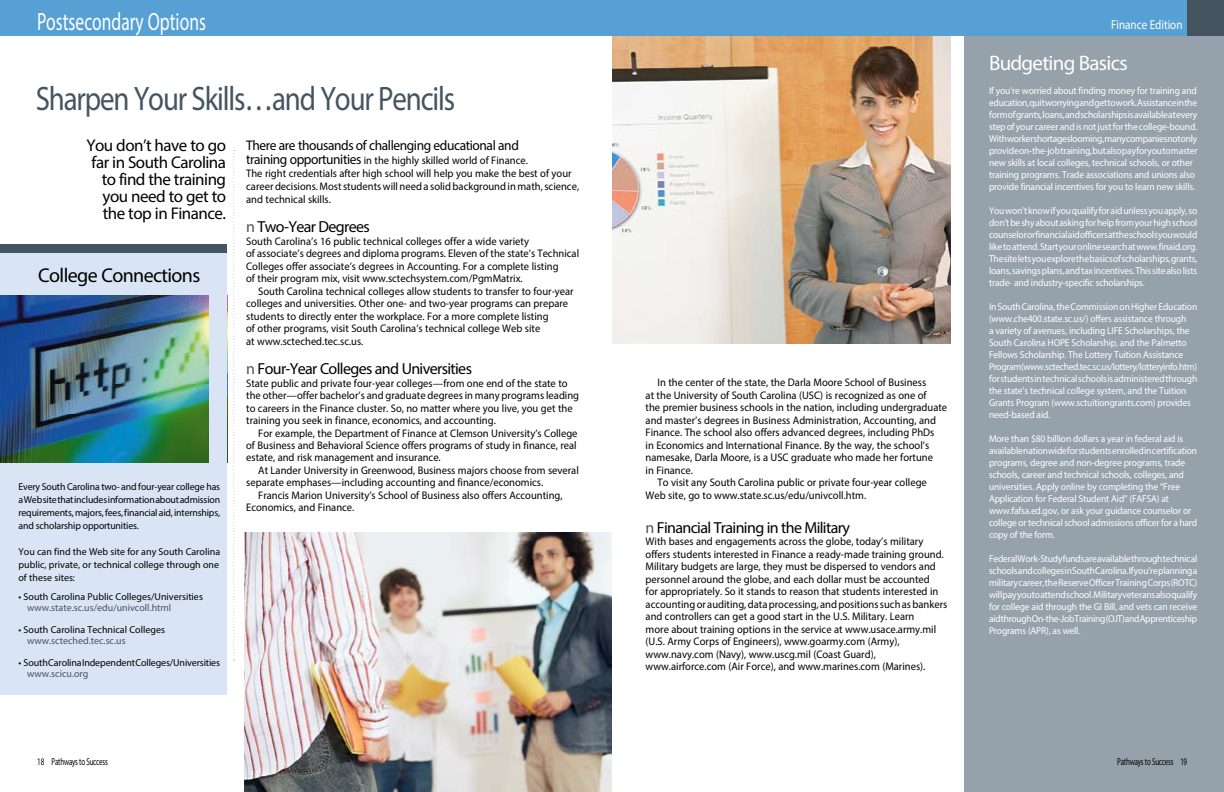
<style>
.page{position:relative;width:1224px;height:792px;background:#fff}
.page>*{position:absolute;margin:0;border:0;box-sizing:border-box;transform-origin:0 0}
.t1{font:34px "Myriad Pro";letter-spacing:-.04em;color:#455560;scale:.85 1}
.t2{font:25px "Myriad Pro";color:#fff;scale:.7 1}
.t3{font:21px "Myriad Pro";letter-spacing:-.035em;color:#fff}
.t4{font:20px "Myriad Pro";letter-spacing:-.03em;color:#000}
.t5{font:17px/17px "Myriad Pro";letter-spacing:-.03em;color:#000;text-align:right}
.t6{font:16px "Myriad Pro";letter-spacing:-.04em;color:#000}
.t7{font:14px "Myriad Pro";letter-spacing:-.03em;color:#000;scale:.96 1}
.t8{font:13px "Myriad Pro";color:#fff;scale:.85 1}
.t9{font:11px/12.5px "Myriad Pro";color:#000;scale:.96 1}
.t10{font:10px/12px "Myriad Pro";letter-spacing:-.015em;color:#fff;scale:.95 1}
.t11{font:10px/13px "Myriad Pro";color:#000;text-align:justify}
.t12{font:10px "Myriad Pro";color:#455560}
.t13{font:10px "Myriad Pro";color:#000;scale:.7 1}
.s1{font-size:14px}
.s2{color:#455560}
</style>
<div class="page">
<div style="left:964px;top:0;width:260px;height:792px;background:#95a2ac"></div>
<div style="left:0;top:0;width:612px;height:36px;background:#56a0d3"></div>
<div style="left:612px;top:0;width:612px;height:36px;background:#56a0d3"></div>
<div style="left:1188px;top:0;width:36px;height:36px;background:#455560"></div>
<svg style="left:233px;top:150px;width:2px;height:511px"></svg>
<img style="left:244px;top:532px;width:368px;height:260px">
<div style="left:0;top:248px;width:227px;height:447px;background:#d9e5f4"></div>
<div style="left:0;top:244px;width:227px;height:9px;background:#455560"></div>
<img style="left:0;top:296px;width:209px;height:166px">
<img style="left:612px;top:36px;width:338px;height:307px">
<h2 class="t2" style="left:37px;top:6px;width:243px">Postsecondary Options</h2>
<h1 class="t1" style="left:36px;top:77px;width:495px">Sharpen Your Skills…and Your Pencils</h1>
<h3 class="t5" style="left:86px;top:136px;width:141px">You don’t have to go far in South Carolina to find the training you need to get to the top in Finance.</h3>
<h3 class="t4" style="left:38px;top:263px;width:164px">College Connections</h3>
<p class="t11" style="left:18px;top:480px;width:203px">Every South Carolina two- and four-year college has a Web site that includes information about admission requirements, majors, fees, financial aid, internships, and scholarship opportunities.</p>
<p class="t11" style="left:18px;top:545px;width:203px">You can find the Web site for any South Carolina public, private, or technical college through one of these sites:</p>
<p class="t11" style="left:18px;top:590px;width:186px">• South Carolina Public Colleges/Universities</p>
<p class="t12" style="left:27px;top:601px;width:146px">www.state.sc.us/edu/univcoll.html</p>
<p class="t11" style="left:18px;top:623px;width:148px">• South Carolina Technical Colleges</p>
<p class="t12" style="left:27px;top:634px;width:100px">www.scteched.tec.sc.us</p>
<p class="t11" style="left:18px;top:656px;width:203px">• South Carolina Independent Colleges/Universities</p>
<p class="t12" style="left:27px;top:667px;width:63px">www.scicu.org</p>
<p class="t7" style="left:246px;top:136px;width:286px">There are thousands of challenging educational and</p>
<p class="t9" style="left:246px;top:153px;width:348px;line-height:13px"><span class="s1">training opportunities</span> in the highly skilled world of Finance.<br>The right credentials after high school will help you make the best of your career decisions. Most students will need a solid background in math, science, and technical skills.</p>
<h3 class="t6" style="left:246px;top:217px;width:125px"><span class="s2">n</span> Two-Year Degrees</h3>
<p class="t9" style="left:246px;top:234px;width:348px">South Carolina’s 16 public technical colleges offer a wide variety<br>of associate’s degrees and diploma programs. Eleven of the state’s Technical Colleges offer associate’s degrees in Accounting. For a complete listing<br>of their program mix, visit www.sctechsystem.com/PgmMatrix.<br>South Carolina technical colleges allow students to transfer to four-year colleges and universities. Other one- and two-year programs can prepare students to directly enter the workplace. For a more complete listing<br>of other programs, visit South Carolina’s technical college Web site<br>at www.scteched.tec.sc.us.</p>
<h3 class="t6" style="left:246px;top:359px;width:227px"><span class="s2">n</span> Four-Year Colleges and Universities</h3>
<p class="t9" style="left:246px;top:376px;width:348px">State public and private four-year colleges—from one end of the state to the other—offer bachelor’s and graduate degrees in many programs leading to careers in the Finance cluster. So, no matter where you live, you get the training you seek in finance, economics, and accounting.<br>For example, the Department of Finance at Clemson University’s College of Business and Behavioral Science offers programs of study in finance, real estate, and risk management and insurance.<br>At Lander University in Greenwood, Business majors choose from several separate emphases—including accounting and finance/economics.<br>Francis Marion University’s School of Business also offers Accounting, Economics, and Finance.</p>
<p class="t9" style="left:646px;top:376px;width:316px">I n the center of the state, the Darla Moore School of Business<br>at the University of South Carolina (USC) is recognized as one of<br>the premier business schools in the nation, including undergraduate and master’s degrees in Business Administration, Accounting, and Finance. The school also offers advanced degrees, including PhDs<br>in Economics and International Finance. By the way, the school’s namesake, Darla Moore, is a USC</p>
<p class="t9" style="left:791px;top:451px;width:149px">graduate who made her fortune</p>
<p class="t9" style="left:646px;top:464px;width:294px">in Finance.<br>To visit any South Carolina public or private four-year college<br>Web site, go to www.state.sc.us/edu/univcoll.htm.</p>
<h3 class="t6" style="left:646px;top:518px;width:206px"><span class="s2">n</span> Financial Training in the Military</h3>
<p class="t9" style="left:646px;top:535px;width:316px">With bases and engagements across the globe, today’s military offers students interested in Finance a ready-made training ground.<br>Military budgets are large, they must be dispersed to vendors and personnel around the globe, and each dollar must be accounted<br>for appropriately. So it stands to reason that students interested in accounting or auditing, data processing, and positions such as bankers and controllers can get a good start in the U.S. Military. Learn<br>more about training options in the service at www.usace.army.mil (U.S. Army Corps of Engineers), www.goarmy.com (Army), www.navy.com (Navy), www.uscg.mil (Coast Guard), www.airforce.com (Air Force), and www.marines.com (Marines).</p>
<p class="t13" style="left:37px;top:756px;width:103px">18 Pathways to Success</p>
<p class="t8" style="left:1111px;top:17px;width:85px">Finance Edition</p>
<h3 class="t3" style="left:989px;top:50px;width:140px">Budgeting Basics</h3>
<p class="t10" style="left:989px;top:85px;width:221px">If you’re worried about finding money for training and education, quit worrying and get to work. Assistance in the form of grants, loans, and scholarships is available at every step of your career and is not just for the college-bound.<br>With worker shortages looming, many companies not only provide on-the-job training, but also pay for you to master new skills at local colleges, technical schools, or other training programs. Trade associations and unions also provide financial incentives for you to learn new skills.</p>
<p class="t10" style="left:989px;top:205px;width:221px;text-align:justify">You won’t know if you qualify for aid unless you apply, so don’t be shy about asking for help from your high school counselor or financial aid officers at the schools you would like to attend. Start your online search at www.finaid.org.<br>The site lets you explore the basics of scholarships, grants, loans, savings plans, and tax incentives. This site also lists trade- and industry-specific scholarships.</p>
<p class="t10" style="left:989px;top:301px;width:221px">In South Carolina, the Commission on Higher Education (www.che400.state.sc.us/) offers assistance through<br>a variety of avenues, including LIFE Scholarships, the South Carolina HOPE Scholarship, and the Palmetto Fellows Scholarship. The Lottery Tuition Assistance Program (www.scteched.tec.sc.us/lottery/lotteryinfo.htm) for students in technical schools is administered through the state’s technical college system, and the Tuition Grants Program (www.sctuitiongrants.com) provides need-based aid.</p>
<p class="t10" style="left:989px;top:433px;width:221px">More than $80 billion dollars a year in federal aid is available nationwide for students enrolled in certification programs, degree and non-degree programs, trade schools, career and technical schools, colleges, and universities. Apply online by completing the “Free Application for Federal Student Aid” (FAFSA</p>
<p class="t10" style="left:989px;top:493px;width:221px;text-indent:168px">) at www.fafsa.ed.gov, or ask your guidance counselor or college or technical school admissions officer for a hard copy of the form.</p>
<p class="t10" style="left:989px;top:553px;width:221px;text-align:justify">Federal Work-Study funds are available through technical schools and colleges in South Carolina. If you’re planning a military career, the Reserve Officer Training Corps (ROTC) will pay you to attend school. Military veterans also qualify for college aid through the GI Bill, and vets can receive aid through On-the-Job Training (OJT) and Apprenticeship Programs (APR), as well.</p>
<p class="t13" style="left:1117px;top:756px;width:101px">Pathways to Success 19</p>
</div>
